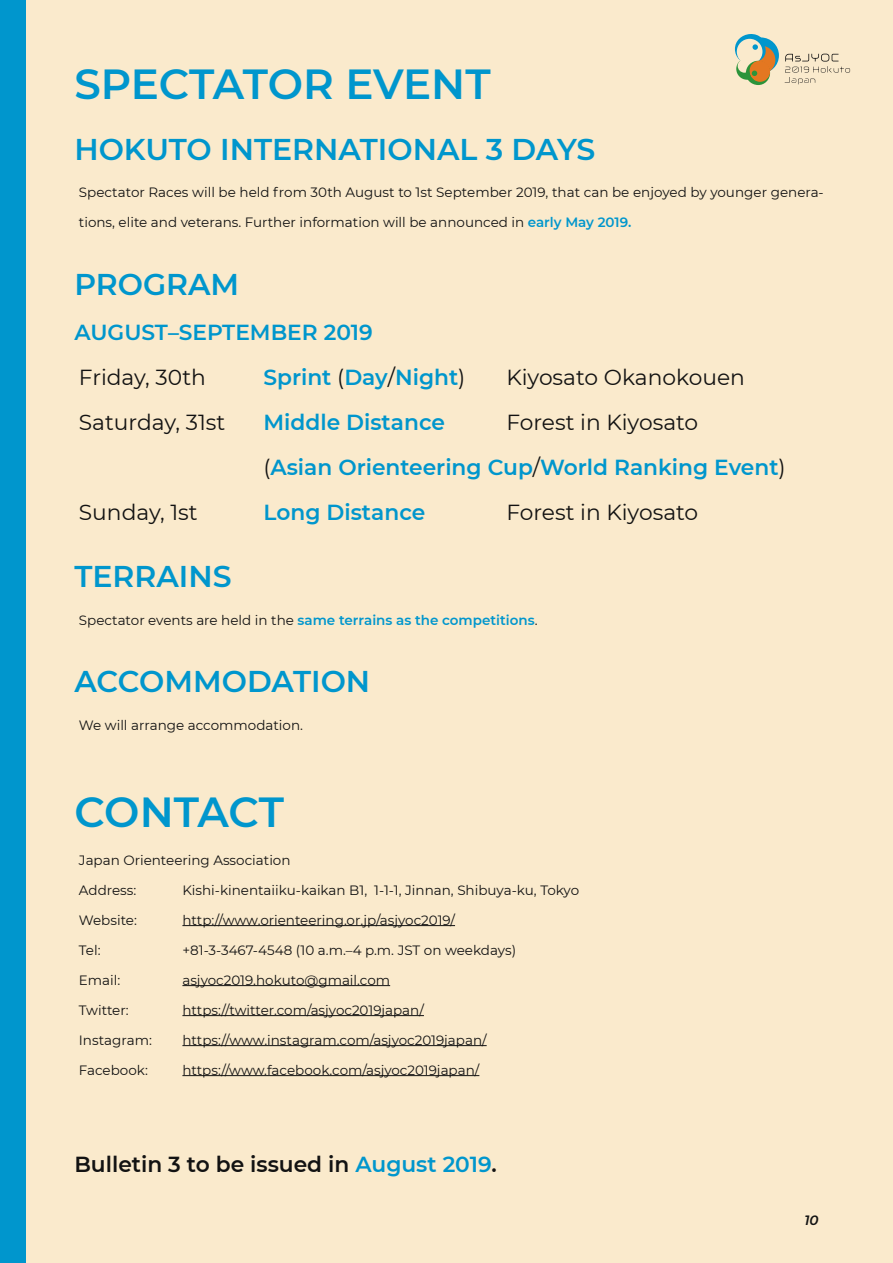
<style>
.page{position:relative;width:893px;height:1263px;background:#faeacc}
.page>*{position:absolute;margin:0;border:0;box-sizing:border-box;transform-origin:0 0}
.t1{font:600 42px "Montserrat";letter-spacing:-.01em;color:#0096cd}
.t2{font:600 30px "Montserrat";color:#0096cd}
.t3{font:600 21.75px/45px "Montserrat";color:#0096cd}
.t4{font:21.75px "Montserrat";color:#121212}
.t5{font:600 21.75px "Montserrat";color:#121212}
.t6{font:13.5px "Montserrat";color:#121212}
.t7{font:600 13.5px "Montserrat";color:#0096cd}
.t8{font:italic 600 13.5px "Montserrat";color:#121212}
.s1{font-weight:600;color:#0096cd}
.s2{font-weight:400;color:#121212}
.s3{color:#0096cd}
</style>
<div class="page">
<svg style="left:785px;top:54px;width:65px;height:30px"></svg>
<svg style="left:736px;top:58px;width:22px;height:22px"></svg>
<svg style="left:743px;top:37px;width:36px;height:36px"></svg>
<div style="left:747px;top:46px;width:28px;height:28px;background:#e47721;border-radius:50%"></div>
<div style="left:738px;top:59px;width:13px;height:14px;background:#faeacc;border-radius:50%"></div>
<svg style="left:746px;top:61px;width:24px;height:24px"></svg>
<svg style="left:750px;top:62px;width:20px;height:20px"></svg>
<div style="left:750px;top:61px;width:19px;height:19px;background:#d37721;border-radius:50%"></div>
<div style="left:750px;top:61px;width:20px;height:20px;background:#e47721;border-radius:50%"></div>
<div style="left:750px;top:62px;width:20px;height:19px;background:#e47721;border-radius:50%"></div>
<svg style="left:752px;top:71px;width:5px;height:5px"></svg>
<svg style="left:735px;top:34px;width:31px;height:30px"></svg>
<div style="left:0;top:0;width:26px;height:1263px;background:#0096cd"></div>
<hr style="left:182px;top:925px;width:273px;height:1px;background:#121212">
<hr style="left:182px;top:985px;width:208px;height:1px;background:#121212">
<hr style="left:182px;top:1015px;width:242px;height:1px;background:#121212">
<hr style="left:182px;top:1045px;width:305px;height:1px;background:#121212">
<hr style="left:182px;top:1075px;width:297px;height:1px;background:#121212">
<h1 class="t1" style="left:74px;top:55px;width:418px">SPECTATOR EVENT</h1>
<h2 class="t2" style="left:74px;top:128px;width:522px">HOKUTO INTERNATIONAL 3 DAYS</h2>
<p class="t6" style="left:79px;top:183px;width:746px">Spectator Races will be held from 30th August to 1st September 2019, that can be enjoyed by younger genera-</p>
<p class="t6" style="left:79px;top:213px;width:554px">tions, elite and veterans. Further information will be announced in <span class="s1">early May 2019.</span></p>
<h2 class="t2" style="left:74px;top:263px;width:166px">PROGRAM</h2>
<h3 class="t3" style="left:74px;top:308px;width:300px">AUGUST–SEPTEMBER 2019</h3>
<h3 class="t4" style="left:79px;top:362px;width:129px">Friday, 30th</h3>
<h3 class="t3" style="left:263px;top:353px;width:203px">Sprint <span class="s2">(</span>Day<span class="s2">/</span>Night<span class="s2">)</span></h3>
<h3 class="t4" style="left:506px;top:362px;width:240px">Kiyosato Okanokouen</h3>
<h3 class="t4" style="left:79px;top:407px;width:148px">Saturday, 31st</h3>
<h3 class="t3" style="left:263px;top:398px;width:183px">Middle Distance</h3>
<h3 class="t3" style="left:263px;top:398px;width:524px;text-indent:243px"><span class="s2">Forest in Kiyosato<br>(</span>Asian Orienteering Cup<span class="s2">/</span>World Ranking Event<span class="s2">)</span></h3>
<h3 class="t4" style="left:79px;top:497px;width:120px">Sunday, 1st</h3>
<h3 class="t3" style="left:263px;top:488px;width:163px">Long Distance</h3>
<h3 class="t4" style="left:506px;top:497px;width:193px">Forest in Kiyosato</h3>
<h2 class="t2" style="left:74px;top:555px;width:159px">TERRAINS</h2>
<p class="t7" style="left:79px;top:610px;width:460px"><span class="s2">Spectator events are held in the</span> same terrains as the competitions<span class="s2">.</span></p>
<h2 class="t2" style="left:74px;top:660px;width:297px">ACCOMMODATION</h2>
<p class="t6" style="left:79px;top:715px;width:226px">We will arrange accommodation.</p>
<h1 class="t1" style="left:74px;top:782px;width:211px">CONTACT</h1>
<p class="t6" style="left:79px;top:850px;width:213px">Japan Orienteering Association</p>
<p class="t6" style="left:79px;top:880px;width:59px">Address:</p>
<p class="t6" style="left:182px;top:880px;width:398px">Kishi-kinentaiiku-kaikan B1, 1-1-1, Jinnan, Shibuya-ku, Tokyo</p>
<p class="t6" style="left:79px;top:910px;width:60px">Website:</p>
<p class="t6" style="left:182px;top:910px;width:274px">http://www.orienteering.or.jp/asjyoc2019/</p>
<p class="t6" style="left:79px;top:940px;width:23px">Tel:</p>
<p class="t6" style="left:182px;top:940px;width:335px">+81-3-3467-4548 (10 a.m.–4 p.m. JST on weekdays)</p>
<p class="t6" style="left:79px;top:970px;width:43px">Email:</p>
<p class="t6" style="left:182px;top:970px;width:209px">asjyoc2019.hokuto@gmail.com</p>
<p class="t6" style="left:79px;top:1000px;width:51px">Twitter:</p>
<p class="t6" style="left:182px;top:1000px;width:243px">https://twitter.com/asjyoc2019japan/</p>
<p class="t6" style="left:79px;top:1030px;width:74px">Instagram:</p>
<p class="t6" style="left:182px;top:1030px;width:306px">https://www.instagram.com/asjyoc2019japan/</p>
<p class="t6" style="left:79px;top:1060px;width:70px">Facebook:</p>
<p class="t6" style="left:182px;top:1060px;width:298px">https://www.facebook.com/asjyoc2019japan/</p>
<h3 class="t5" style="left:74px;top:1149px;width:424px">Bulletin 3 to be issued in <span class="s3">August 2019</span>.</h3>
<p class="t8" style="left:804px;top:1211px;width:16px">10</p>
</div>
